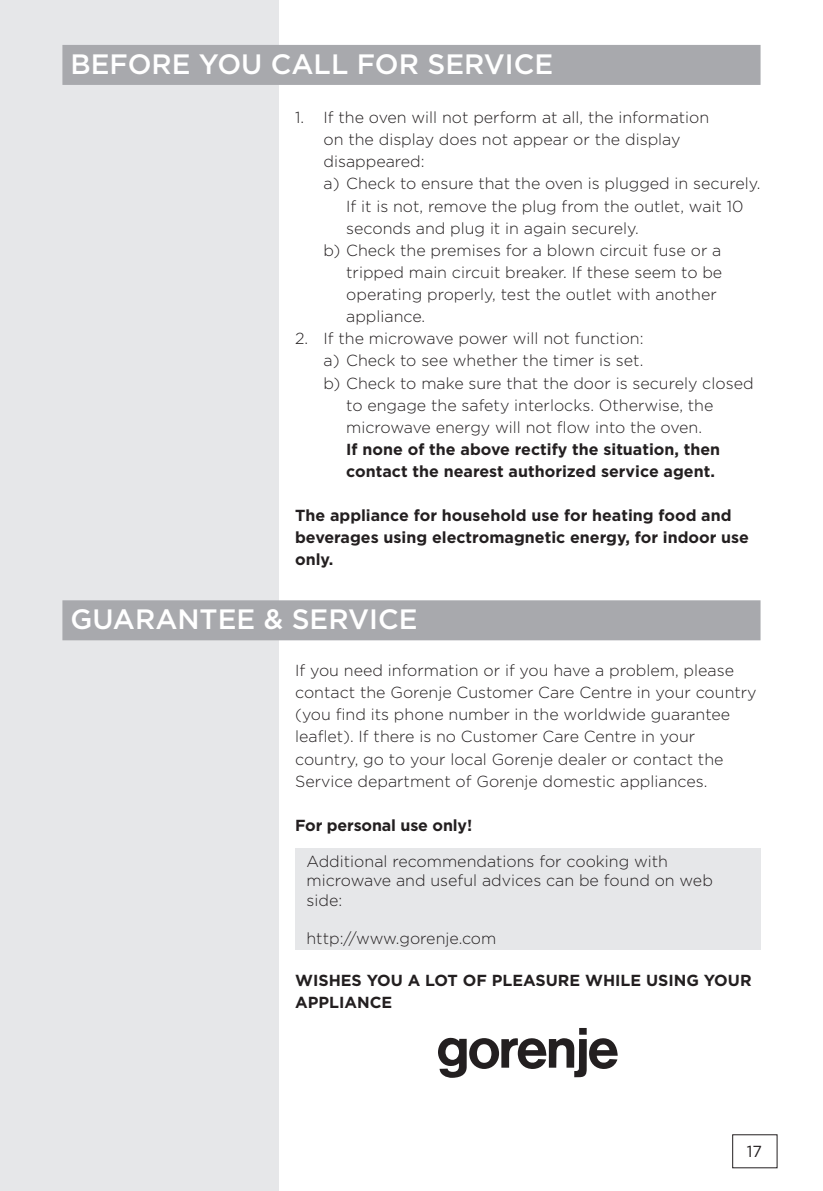
<style>
.page{position:relative;width:823px;height:1191px;background:#fff}
.page>*{position:absolute;margin:0;border:0;box-sizing:border-box;transform-origin:0 0}
.t1{font:500 28px "Gotham";color:#fff}
.t2{font:300 16px/22.2px "Gotham";color:#231f20}
.t3{font:700 16px/22.2px "Gotham";color:#231f20}
.t4{font:16px "Gotham";color:#231f20}
</style>
<div class="page">
<div style="left:0;top:0;width:278px;height:1191px;background:#e6e7e9"></div>
<div style="left:295px;top:848px;width:465px;height:102px;background:#e6e7e9"></div>
<svg style="left:438px;top:1028px;width:179px;height:49px"></svg>
<div style="left:62px;top:45px;width:698px;height:40px;background:#a8a9ad"></div>
<div style="left:62px;top:600px;width:698px;height:40px;background:#a8a9ad"></div>
<h1 class="t1" style="left:70px;top:45px;width:484px">BEFORE YOU CALL FOR SERVICE</h1>
<p class="t2" style="left:295px;top:106px;width:415px">1. If the oven will not perform at all, the information</p>
<p class="t2" style="left:323px;top:128px;width:358px">on the display does not appear or the display</p>
<p class="t2" style="left:323px;top:150px;width:103px">disappeared:</p>
<p class="t2" style="left:323px;top:172px;width:438px">a) Check to ensure that the oven is plugged in securely.</p>
<p class="t2" style="left:346px;top:194px;width:398px">If it is not, remove the plug from the outlet, wait 10</p>
<p class="t2" style="left:346px;top:216px;width:294px">seconds and plug it in again securely.</p>
<p class="t2" style="left:323px;top:239px;width:399px">b) Check the premises for a blown circuit fuse or a</p>
<p class="t2" style="left:346px;top:261px;width:377px">tripped main circuit breaker. If these seem to be</p>
<p class="t2" style="left:346px;top:283px;width:372px">operating properly, test the outlet with another</p>
<p class="t2" style="left:346px;top:305px;width:81px">appliance.</p>
<p class="t2" style="left:295px;top:327px;width:350px">2. If the microwave power will not function:</p>
<p class="t2" style="left:323px;top:349px;width:321px">a) Check to see whether the timer is set.</p>
<p class="t2" style="left:323px;top:371px;width:431px">b) Check to make sure that the door is securely closed</p>
<p class="t2" style="left:346px;top:393px;width:368px">to engage the safety interlocks. Otherwise, the</p>
<p class="t2" style="left:346px;top:415px;width:357px">microwave energy will not flow into the oven.</p>
<p class="t3" style="left:346px;top:438px;width:375px">If none of the above rectify the situation, then contact the nearest authorized service agent.</p>
<p class="t3" style="left:295px;top:504px;width:455px">The appliance for household use for heating food and beverages using electromagnetic energy, for indoor use only.</p>
<h1 class="t1" style="left:70px;top:601px;width:348px">GUARANTEE &amp; SERVICE</h1>
<p class="t2" style="left:295px;top:659px;width:463px">If you need information or if you have a problem, please contact the Gorenje Customer Care Centre in your country (you find its phone number in the worldwide guarantee leaflet). If there is no Customer Care Centre in your country, go to your local Gorenje dealer or contact the Service department of Gorenje domestic appliances.</p>
<p class="t3" style="left:295px;top:814px;width:178px">For personal use only!</p>
<p class="t2" style="left:306px;top:851px;width:407px;line-height:19.2px">Additional recommendations for cooking with microwave and useful advices can be found on web side:</p>
<p class="t2" style="left:306px;top:926px;width:191px">http://www.gorenje.com</p>
<p class="t3" style="left:295px;top:968px;width:457px">WISHES YOU A LOT OF PLEASURE WHILE USING YOUR<br>APPLIANCE</p>
<p class="t4" style="left:746px;top:1140px;width:17px">17</p>
</div>
